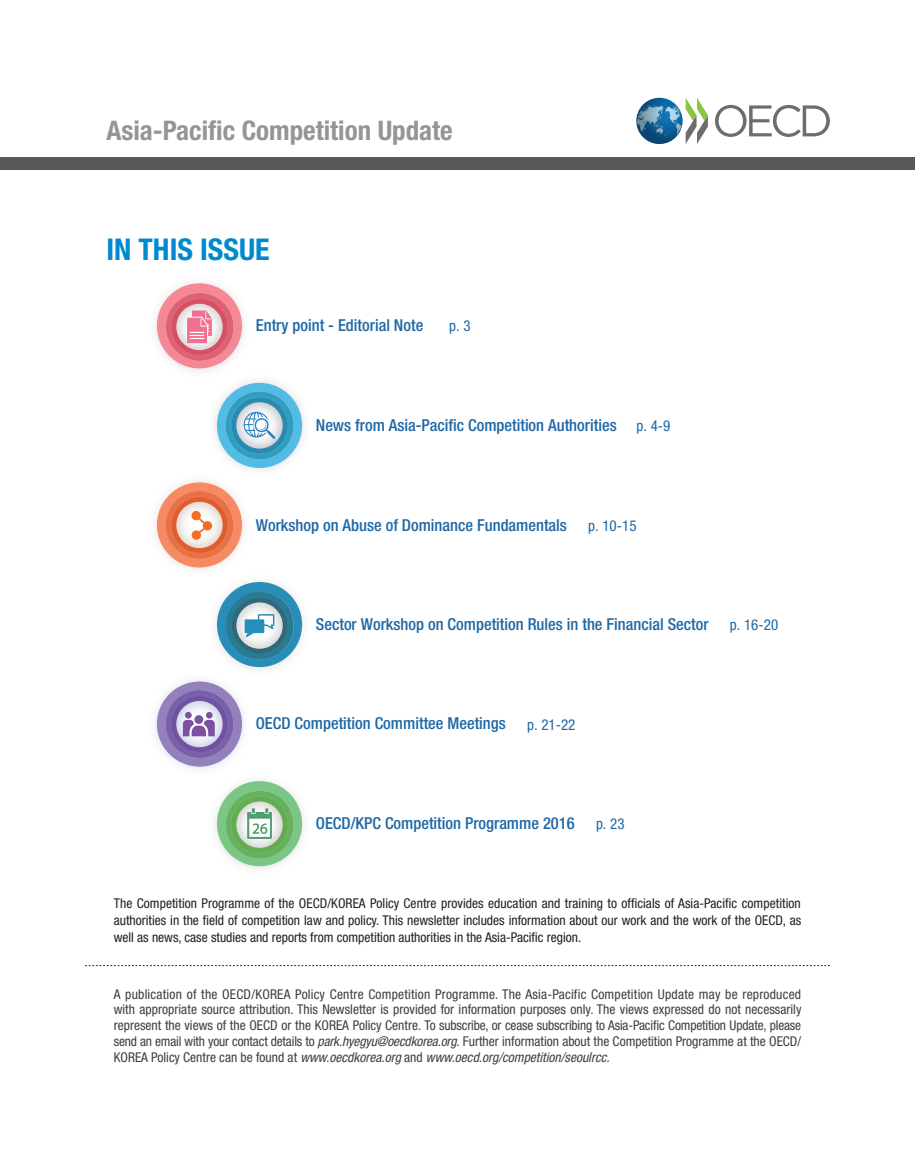
<style>
.page{position:relative;width:915px;height:1170px;background:#fff}
.page>*{position:absolute;margin:0;border:0;box-sizing:border-box;transform-origin:0 0}
.t1{font:700 condensed 30px "Helvetica Neue";color:#0089cf}
.제목1{font:700 condensed 27px "Helvetica Neue";color:#939598}
.t2{font:500 condensed 16.5px "Helvetica Neue";color:#1e68a6}
.t3{font:condensed 15px "Helvetica Neue";color:#1e68a6}
.t4{font:condensed 13.5px/15.8px "Helvetica Neue";color:#3e3e3f;text-align:justify}
.t5{font:condensed 13.5px/17.2px "Helvetica Neue";color:#231f20;text-align:justify}
.s1{font-weight:400;font-size:15px}
.s2{font-style:italic}
</style>
<div class="page">
<svg style="left:85px;top:965px;width:744px;height:1px"></svg>
<svg style="left:636px;top:98px;width:46px;height:46px;background:#3576a0"></svg>
<svg style="left:685px;top:98px;width:22px;height:46px"></svg>
<svg style="left:715px;top:105px;width:114px;height:32px"></svg>
<div style="left:0;top:157px;width:914px;height:13px;background:#57585a"></div>
<svg style="left:157px;top:283px;width:85px;height:73px"></svg>
<img style="left:166px;top:332px;width:139px;height:107px">
<svg style="left:217px;top:383px;width:85px;height:73px"></svg>
<img style="left:155px;top:432px;width:137px;height:106px">
<svg style="left:157px;top:482px;width:85px;height:72px"></svg>
<img style="left:215px;top:814px;width:89px;height:55px">
<svg style="left:217px;top:795px;width:85px;height:71px"></svg>
<img style="left:155px;top:711px;width:137px;height:106px">
<svg style="left:157px;top:695px;width:85px;height:71px"></svg>
<img style="left:166px;top:532px;width:138px;height:186px">
<svg style="left:217px;top:582px;width:85px;height:85px"></svg>
<p class="제목1" style="left:106px;top:114px;width:348px">Asia-Pacific Competition Update</p>
<p class="t1" style="left:106px;top:231px;width:165px">IN THIS ISSUE</p>
<p class="t2" style="left:256px;top:315px;width:169px">Entry point - Editorial Note</p>
<p class="t3" style="left:449px;top:317px;width:23px">p. 3</p>
<p class="t2" style="left:316px;top:415px;width:356px">News from Asia-Pacific Competition Authorities <span class="s1">p. 4-9</span></p>
<p class="t2" style="left:256px;top:515px;width:312px">Workshop on Abuse of Dominance Fundamentals</p>
<p class="t3" style="left:588px;top:517px;width:50px">p. 10-15</p>
<p class="t2" style="left:316px;top:614px;width:394px">Sector Workshop on Competition Rules in the Financial Sector</p>
<p class="t3" style="left:729px;top:615px;width:50px">p. 16-20</p>
<p class="t2" style="left:256px;top:713px;width:251px">OECD Competition Committee Meetings</p>
<p class="t3" style="left:527px;top:715px;width:50px">p. 21-22</p>
<p class="t2" style="left:316px;top:813px;width:260px">OECD/KPC Competition Programme 2016</p>
<p class="t3" style="left:595px;top:814px;width:30px">p. 23</p>
<p class="t5" style="left:114px;top:894px;width:688px">The Competition Programme of the OECD/KOREA Policy Centre provides education and training to officials of Asia-Pacific competition authorities in the field of competition law and policy. This newsletter includes information about our work and the work of the OECD, as well as news, case studies and reports from competition authorities in the Asia-Pacific region.</p>
<p class="t4" style="left:114px;top:985px;width:689px">A publication of the OECD/KOREA Policy Centre Competition Programme. The Asia-Pacific Competition Update may be reproduced with appropriate source attribution. This Newsletter is provided for information purposes only. The views expressed do not necessarily represent the views of the OECD or the KOREA Policy Centre. To subscribe, or cease subscribing to Asia-Pacific Competition Update, please send an email with your contact details to <span class="s2">park.hyegyu@oecdkorea.org.</span> Further information about the Competition Programme at the OECD/ KOREA Policy Centre can be found at <span class="s2">www.oecdkorea.org</span> and <span class="s2">www.oecd.org/competition/seoulrcc.</span></p>
</div>
